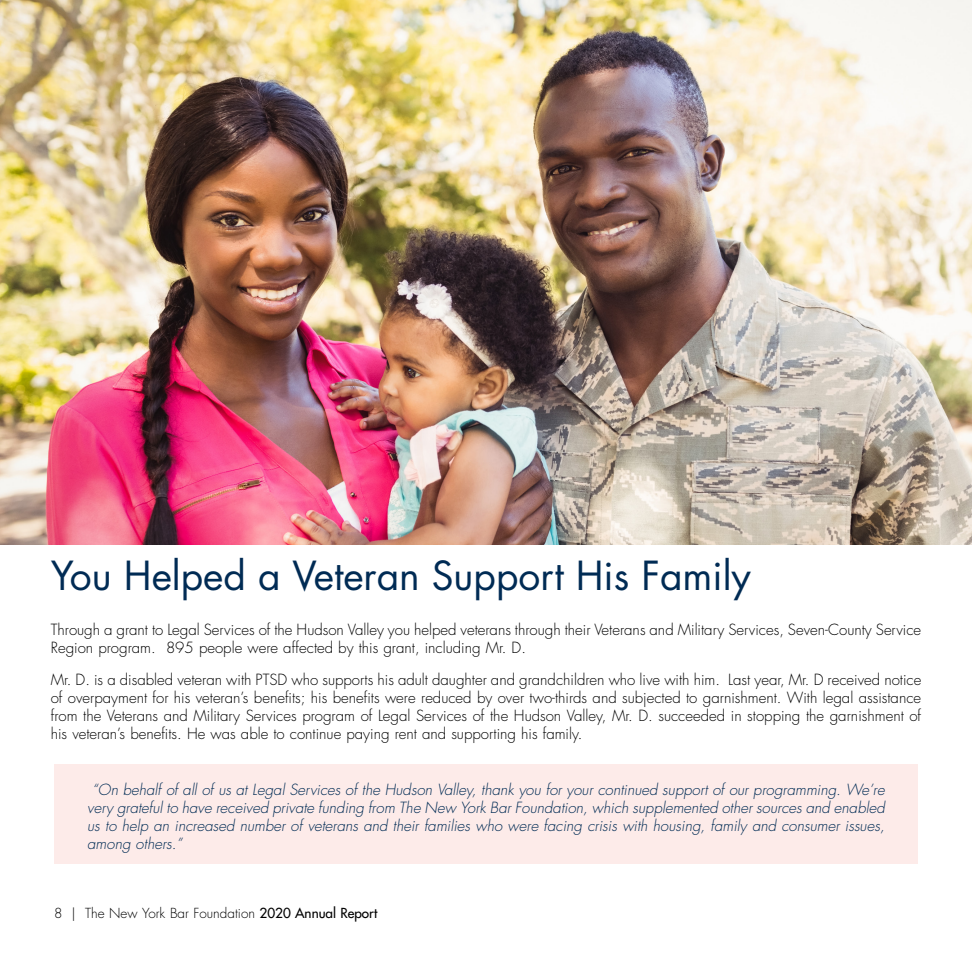
<style>
.page{position:relative;width:972px;height:972px;background:#fff}
.page>*{position:absolute;margin:0;border:0;box-sizing:border-box;transform-origin:0 0}
.t1{font:39px "Futura";color:#002b54}
.t2{font:300 15px/18px "Futura";color:#000}
.t3{font:italic 300 15px/18px "Futura";color:#002b54;text-align:justify}
.t4{font:300 13.5px "Futura";color:#000}
.s1{font-weight:400}
</style>
<div class="page">
<div style="left:54px;top:765px;width:864px;height:99px;background:#fdebe9"></div>
<img style="left:0;top:0;width:972px;height:544px">
<h1 class="t1" style="left:51px;top:551px;width:702px">You Helped a Veteran Support His Family</h1>
<p class="t2" style="left:51px;top:621px;width:872px">Through a grant to Legal Services of the Hudson Valley you helped veterans through their Veterans and Military Services, Seven-County Service<br>Region program. 895 people were affected by this grant, including Mr. D.</p>
<p class="t2" style="left:51px;top:671px;width:872px;text-align:justify">Mr. D. is a disabled veteran with PTSD who supports his adult daughter and grandchildren who live with him. Last year, Mr. D received notice of overpayment for his veteran’s benefits; his benefits were reduced by over two-thirds and subjected to garnishment. With legal assistance from the Veterans and Military Services program of Legal Services of the Hudson Valley, Mr. D. succeeded in stopping the garnishment of his veteran’s benefits. He was able to continue paying rent and supporting his family.</p>
<p class="t3" style="left:87px;top:781px;width:799px;text-indent:5px">“On behalf of all of us at Legal Services of the Hudson Valley, thank you for your continued support of our programming. We’re very grateful to have received private funding from The New York Bar Foundation, which supplemented other sources and enabled us to help an increased number of veterans and their families who were facing crisis with housing, family and consumer issues, among others.”</p>
<p class="t4" style="left:54px;top:905px;width:325px">8 | The New York Bar Foundation <span class="s1">2020 Annual Report</span></p>
</div>
